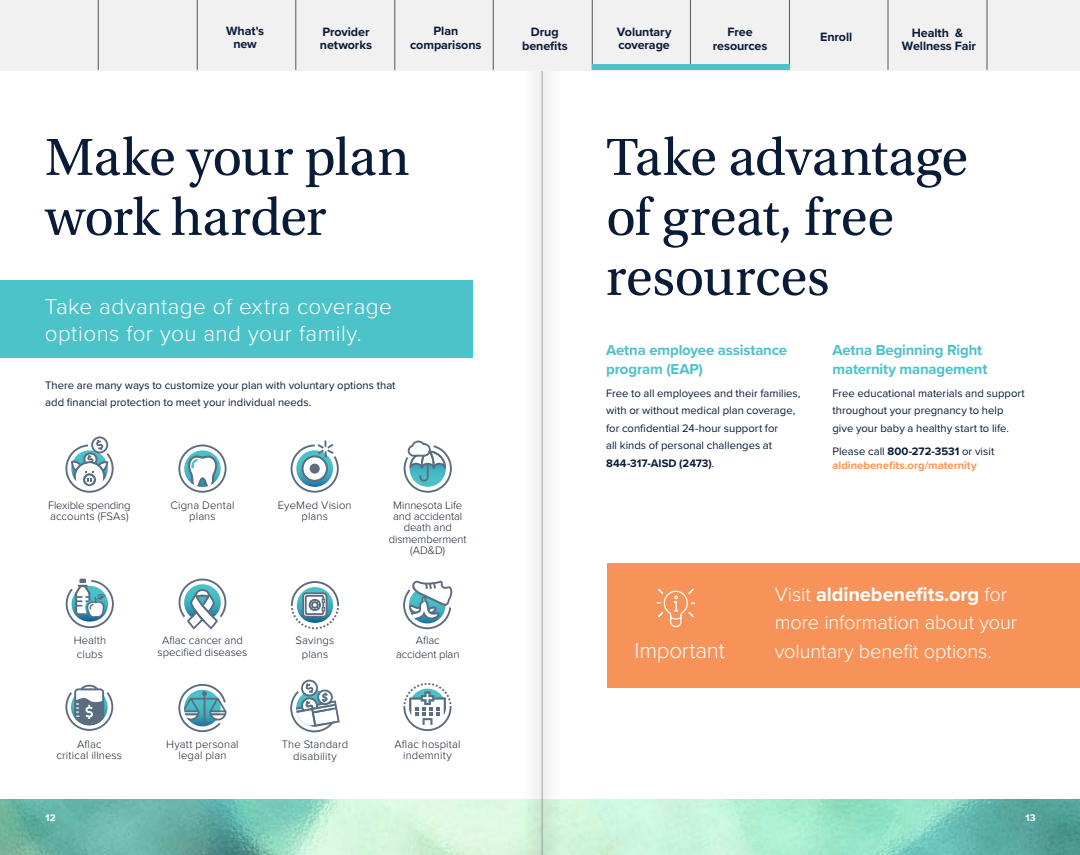
<style>
.page{position:relative;width:1080px;height:855px;background:#fff}
.page>*{position:absolute;margin:0;border:0;box-sizing:border-box;transform-origin:0 0}
.t1{font:55px/60px "Utopia Std";letter-spacing:-.01em;color:#0a1b37}
.t2{font:300 22.5px/27.5px "Proxima Nova";letter-spacing:.02em;color:#fff}
.t3{font:300 22.5px "Proxima Nova";letter-spacing:-.015em;color:#fff}
.t4{font:300 20px/28.8px "Proxima Nova";letter-spacing:-.005em;color:#fff}
.t5{font:700 15px/18.8px "Proxima Nova";letter-spacing:-.015em;color:#4bc3c9}
.t6{font:700 12.5px/13.8px "Proxima Nova";letter-spacing:-.005em;color:#0a1b37;text-align:center}
.t7{font:11.25px/17.5px "Proxima Nova";color:#0a1b37}
.t8{font:300 11.25px/11.2px "Proxima Nova";letter-spacing:.01em;color:#1a2535;text-align:center}
.t9{font:300 11.25px/11.2px "Proxima Nova";letter-spacing:-.01em;color:#1a2535;text-align:center}
.t10{font:700 11.25px/13.5px "Proxima Nova";color:#ff9457}
.t11{font:300 11.25px/11.2px "Proxima Nova";letter-spacing:-.015em;color:#1a2535}
.t12{font:700 10px "Proxima Nova";color:#fff}
.s1{font-weight:700}
.s2{font-weight:400;color:#0a1b37}
.s3{color:#0a1b37}
</style>
<div class="page">
<img style="left:0;top:799px;width:1080px;height:56px">
<div style="left:521px;top:0;width:43px;height:855px;background:#000;opacity:.55"></div>
<hr style="left:542px;top:0;width:1px;height:855px;background:#4d4d4f">
<svg style="left:65px;top:436px;width:49px;height:57px"></svg>
<svg style="left:178px;top:445px;width:49px;height:48px"></svg>
<svg style="left:291px;top:440px;width:48px;height:53px"></svg>
<svg style="left:404px;top:441px;width:48px;height:52px"></svg>
<svg style="left:290px;top:679px;width:50px;height:53px"></svg>
<svg style="left:179px;top:579px;width:47px;height:50px"></svg>
<svg style="left:65px;top:685px;width:48px;height:46px"></svg>
<svg style="left:403px;top:683px;width:49px;height:48px"></svg>
<svg style="left:403px;top:581px;width:49px;height:48px"></svg>
<svg style="left:178px;top:684px;width:49px;height:48px"></svg>
<svg style="left:291px;top:581px;width:48px;height:48px"></svg>
<svg style="left:65px;top:579px;width:49px;height:49px"></svg>
<div style="left:0;top:280px;width:472px;height:77px;background:#4bc3c9"></div>
<div style="left:607px;top:564px;width:473px;height:124px;background:#f79359"></div>
<svg style="left:656px;top:589px;width:39px;height:39px"></svg>
<div style="left:0;top:0;width:1080px;height:70px;background:#f1f1f1"></div>
<hr style="left:98px;top:0;width:1px;height:70px;background:#565656">
<hr style="left:296px;top:0;width:1px;height:70px;background:#565656">
<hr style="left:493px;top:0;width:1px;height:70px;background:#565656">
<hr style="left:690px;top:0;width:1px;height:70px;background:#565656">
<hr style="left:888px;top:0;width:1px;height:70px;background:#565656">
<hr style="left:197px;top:0;width:1px;height:70px;background:#565656">
<hr style="left:395px;top:0;width:1px;height:70px;background:#565656">
<hr style="left:592px;top:0;width:1px;height:70px;background:#565656">
<hr style="left:789px;top:0;width:1px;height:70px;background:#565656">
<hr style="left:987px;top:0;width:1px;height:70px;background:#565656">
<div style="left:592px;top:65px;width:198px;height:5px;background:#4bc3c9"></div>
<p class="t6" style="left:226px;top:23px;width:40px">What's new</p>
<p class="t6" style="left:320px;top:24px;width:54px;text-align:left">Provider networks</p>
<p class="t6" style="left:410px;top:24px;width:73px">Plan comparisons</p>
<p class="t6" style="left:522px;top:25px;width:47px">Drug benefits</p>
<p class="t6" style="left:617px;top:24px;width:56px;text-align:left">Voluntary coverage</p>
<p class="t6" style="left:713px;top:25px;width:56px">Free resources</p>
<p class="t6" style="left:820px;top:30px;width:34px">Enroll</p>
<p class="t6" style="left:902px;top:25px;width:76px">Health &amp;<br>Wellness Fair</p>
<h1 class="t1" style="left:45px;top:128px;width:366px">Make your plan work harder</h1>
<h2 class="t2" style="left:45px;top:291px;width:349px">Take advantage of extra coverage options for you and your family.</h2>
<p class="t7" style="left:45px;top:376px;width:352px">There are many ways to customize your plan with voluntary options that add financial protection to meet your individual needs.</p>
<p class="t11" style="left:48px;top:499px;width:84px">Flexible spending accounts (FSAs)</p>
<p class="t8" style="left:170px;top:499px;width:65px">Cigna Dental plans</p>
<p class="t8" style="left:278px;top:499px;width:75px">EyeMed Vision plans</p>
<p class="t9" style="left:389px;top:499px;width:79px">Minnesota Life and accidental death and dismemberment (AD&amp;D)</p>
<p class="t8" style="left:74px;top:633px;width:34px;line-height:13.5px;text-align:left">Health clubs</p>
<p class="t8" style="left:296px;top:633px;width:40px;line-height:13.5px">Savings plans</p>
<p class="t8" style="left:158px;top:634px;width:91px">Aflac cancer and specified diseases</p>
<p class="t9" style="left:396px;top:633px;width:65px;line-height:13.5px">Aflac accident plan</p>
<p class="t8" style="left:57px;top:738px;width:67px">Aflac<br>critical illness</p>
<p class="t8" style="left:394px;top:738px;width:68px">Aflac hospital indemnity</p>
<p class="t8" style="left:282px;top:738px;width:68px">The Standard disability</p>
<p class="t8" style="left:166px;top:738px;width:74px">Hyatt personal legal plan</p>
<h1 class="t1" style="left:606px;top:128px;width:363px">Take advantage of great, free resources</h1>
<h3 class="t5" style="left:606px;top:340px;width:182px">Aetna employee assistance program (EAP)</h3>
<p class="t7" style="left:606px;top:384px;width:196px">Free to all employees and their families, with or without medical plan coverage, for confidential 24-hour support for<br>all kinds of personal challenges at <span class="s1">844-317-AISD (2473)</span>.</p>
<h3 class="t5" style="left:832px;top:340px;width:157px">Aetna Beginning Right maternity management</h3>
<p class="t7" style="left:832px;top:384px;width:194px">Free educational materials and support throughout your pregnancy to help give your baby a healthy start to life.</p>
<p class="t10" style="left:832px;top:444px;width:163px"><span class="s2">Please call</span> <span class="s3">800-272-3531</span> <span class="s2">or visit </span>aldinebenefits.org/maternity</p>
<h3 class="t4" style="left:775px;top:579px;width:244px">Visit <span class="s1">aldinebenefits.org</span> for more information about your</h3>
<h2 class="t3" style="left:635px;top:634px;width:92px">Important</h2>
<h3 class="t4" style="left:775px;top:636px;width:218px">voluntary benefit options.</h3>
<p class="t12" style="left:46px;top:811px;width:12px">12</p>
<p class="t12" style="left:1025px;top:811px;width:12px">13</p>
</div>
